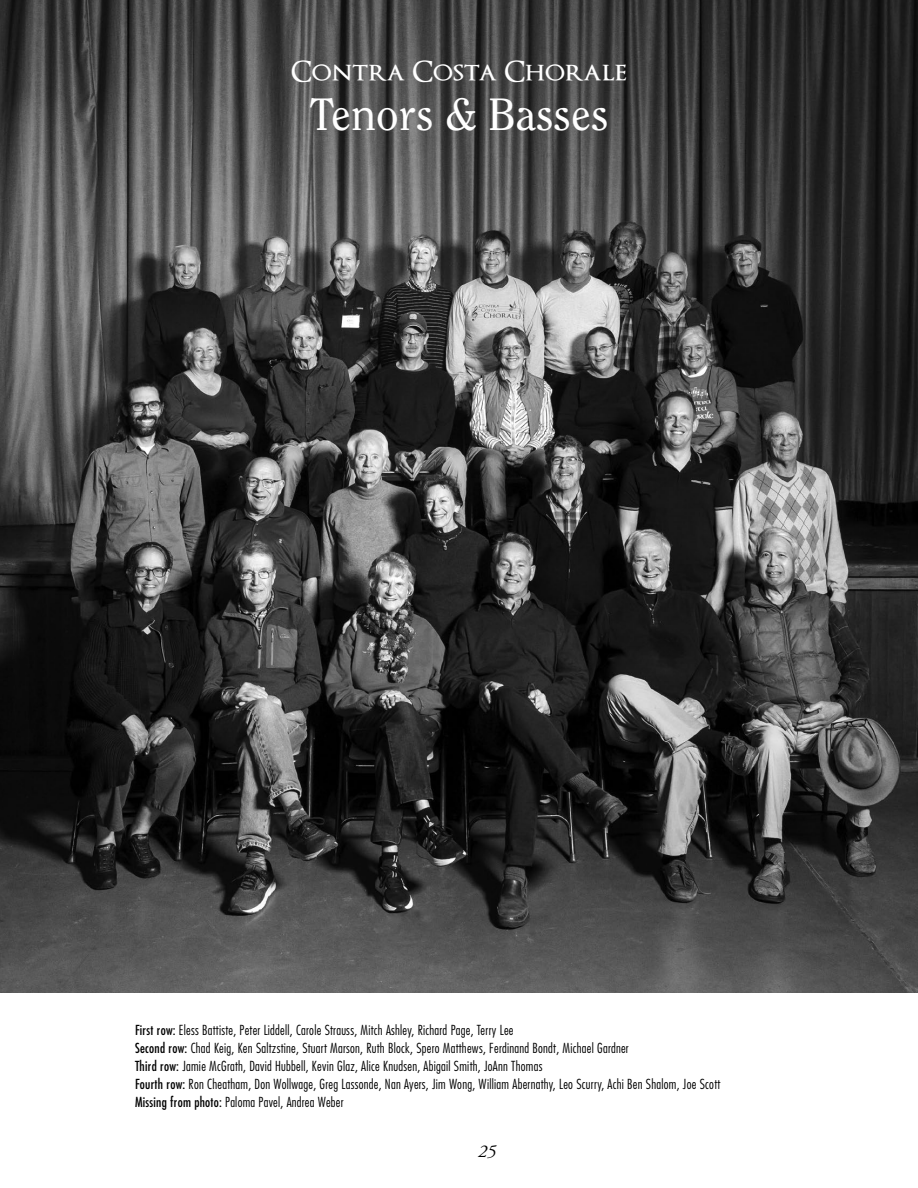
<style>
.page{position:relative;width:918px;height:1188px;background:#fff}
.page>*{position:absolute;margin:0;border:0;box-sizing:border-box;transform-origin:0 0}
.t1{font:45px "Clearface Std";color:#fff}
.t2{font:600 28.5px "Optimus Princeps";color:#fff}
.t3{font:italic 18px "Adobe Garamond Pro";color:#000}
.t4{font:300 condensed 13.5px/18px "Futura Std";letter-spacing:.02em;color:#000}
.s1{font-weight:400}
</style>
<div class="page">
<img style="left:1px;top:0;width:917px;height:993px">
<h2 class="t2" style="left:291px;top:57px;width:337px">Contra Costa Chorale</h2>
<h1 class="t1" style="left:309px;top:88px;width:301px">Tenors &amp; Basses</h1>
<p class="t4" style="left:135px;top:1021px;width:587px"><span class="s1">First row:</span> Eless Battiste, Peter Liddell, Carole Strauss, Mitch Ashley, Richard Page, Terry Lee<br><span class="s1">Second row:</span> Chad Keig, Ken Saltzstine, Stuart Marson, Ruth Block, Spero Matthews, Ferdinand Bondt, Michael Gardner<br><span class="s1">Third row:</span> Jamie McGrath, David Hubbell, Kevin Glaz, Alice Knudsen, Abigail Smith, JoAnn Thomas<br><span class="s1">Fourth row:</span> Ron Cheatham, Don Wollwage, Greg Lassonde, Nan Ayers, Jim Wong, William Abernathy, Leo Scurry, Achi Ben Shalom, Joe Scott <span class="s1">Missing from photo:</span> Paloma Pavel, Andrea Weber</p>
<h3 class="t3" style="left:478px;top:1140px;width:19px">25</h3>
</div>
